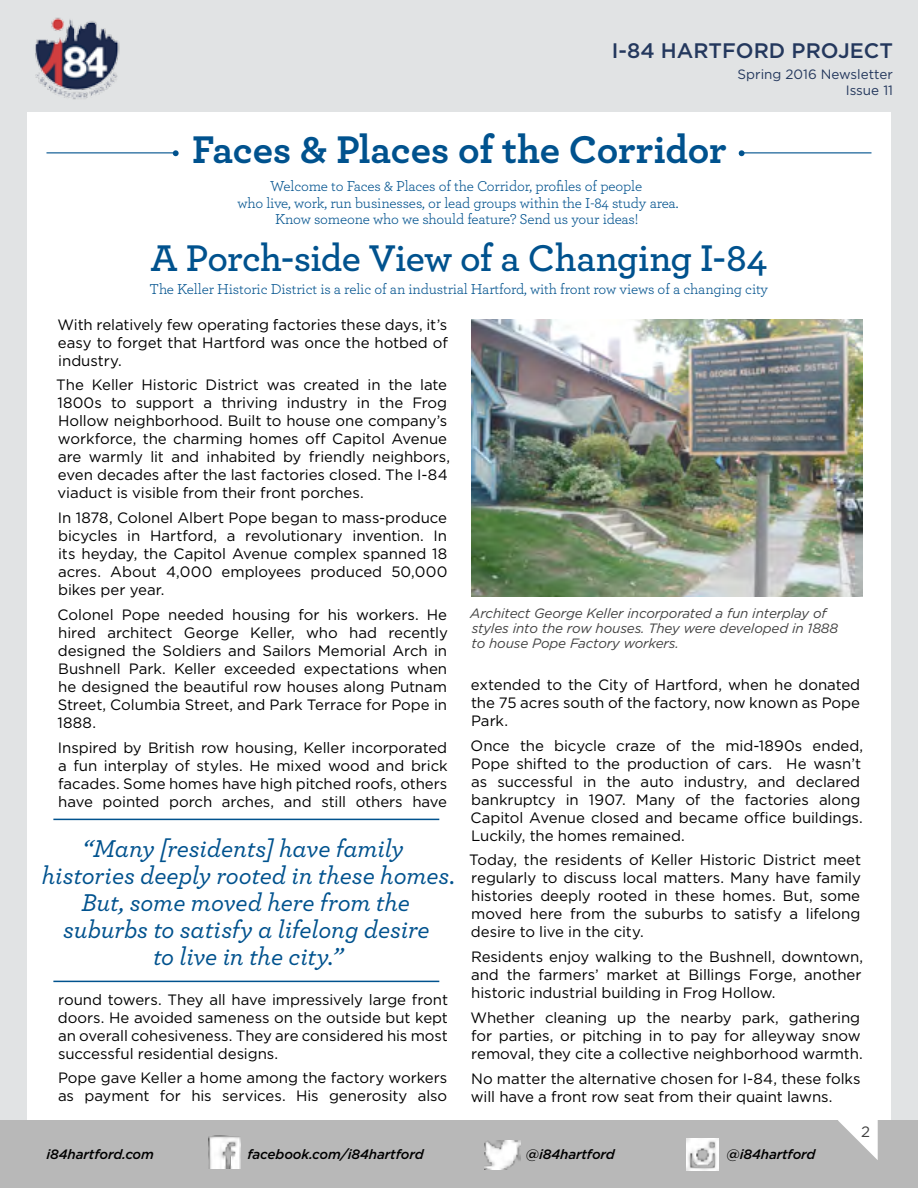
<style>
.page{position:relative;width:918px;height:1188px;background:#e1e3e4}
.page>*{position:absolute;margin:0;border:0;box-sizing:border-box;transform-origin:0 0}
.Faces___Places_Heade{font:700 40.5px "Archer";letter-spacing:-.01em;color:#00528e}
.Header_2a{font:600 39px "Archer";letter-spacing:-.02em;color:#00528e}
.t1{font:italic 500 25.5px/27px "Archer";letter-spacing:-.005em;color:#00528e;text-align:center}
.t2{font:500 21px "Gotham";color:#24385d}
.Body{font:15px/18px "Gotham";letter-spacing:-.005em;color:#000;text-align:justify}
.Faces___Places_Sub-h{font:15px/16.5px "Archer";letter-spacing:-.01em;color:#00528e;text-align:center}
.t3{font:15px "Gotham";color:#414141}
.Caption_-_grey{font:italic 13.5px/15px "Gotham";letter-spacing:-.01em;color:#414141}
.t4{font:italic 500 13.5px "Gotham";letter-spacing:-.01em;color:#000}
.t5{font:13.5px/16.2px "Gotham";color:#24385d;text-align:right}
</style>
<div class="page">
<div style="left:27px;top:112px;width:864px;height:1008px;background:#fff"></div>
<div style="left:0;top:1120px;width:918px;height:68px;background:#b8b8b8"></div>
<svg style="left:838px;top:1120px;width:40px;height:40px"></svg>
<hr style="left:46px;top:152px;width:131px;height:1px;background:#00528e">
<hr style="left:741px;top:152px;width:131px;height:1px;background:#00528e">
<svg style="left:173px;top:150px;width:6px;height:6px"></svg>
<svg style="left:739px;top:150px;width:6px;height:6px"></svg>
<img style="left:35px;top:17px;width:85px;height:83px">
<hr style="left:53px;top:819px;width:386px;height:1px;background:#00528e">
<hr style="left:53px;top:981px;width:386px;height:1px;background:#00528e">
<img style="left:472px;top:319px;width:390px;height:277px">
<img style="left:208px;top:1136px;width:33px;height:32px">
<img style="left:485px;top:1141px;width:35px;height:28px">
<img style="left:687px;top:1139px;width:32px;height:32px">
<h3 class="t2" style="left:612px;top:37px;width:283px">I-84 HARTFORD PROJECT</h3>
<p class="t5" style="left:738px;top:66px;width:157px">Spring 2016 Newsletter<br>Issue 11</p>
<p class="Faces___Places_Heade" style="left:192px;top:117px;width:536px">Faces &amp; Places of the Corridor</p>
<p class="Faces___Places_Sub-h" style="left:237px;top:177px;width:443px">Welcome to Faces &amp; Places of the Corridor, profiles of people<br>who live, work, run businesses, or lead groups within the I-84 study area.<br>Know someone who we should feature? Send us your ideas!</p>
<h2 class="Header_2a" style="left:151px;top:229px;width:618px">A Porch-side View of a Changing I-84</h2>
<p class="Faces___Places_Sub-h" style="left:150px;top:280px;width:620px">The Keller Historic District is a relic of an industrial Hartford, with front row views of a changing city</p>
<p class="Body" style="left:57px;top:315px;width:392px">With relatively few operating factories these days, it’s easy to forget that Hartford was once the hotbed of industry.</p>
<p class="Body" style="left:56px;top:376px;width:396px;text-align:left">The Keller Historic District was created in the late 1800s to support a thriving industry in the Frog Hollow neighborhood. Built to house one company’s workforce, the charming homes off Capitol Avenue are warmly lit and inhabited by friendly neighbors, even decades after the last factories closed. The I-84 viaduct is visible from their front porches.</p>
<p class="Body" style="left:58px;top:508px;width:391px">In 1878, Colonel Albert Pope began to mass-produce bicycles in Hartford, a revolutionary invention. In its heyday, the Capitol Avenue complex spanned 18 acres. About 4,000 employees produced 50,000 bikes per year.</p>
<p class="Body" style="left:57px;top:605px;width:392px">Colonel Pope needed housing for his workers. He hired architect George Keller, who had recently designed the Soldiers and Sailors Memorial Arch in Bushnell Park. Keller exceeded expectations when he designed the beautiful row houses along Putnam Street, Columbia Street, and Park Terrace for Pope in 1888.</p>
<p class="Body" style="left:58px;top:738px;width:391px">Inspired by British row housing, Keller incorporated a fun interplay of styles. He mixed wood and brick facades. Some homes have high pitched roofs, others have pointed porch arches, and still others have</p>
<h3 class="t1" style="left:42px;top:834px;width:415px">“Many [residents] have family histories deeply rooted in these homes.<br>But, some moved here from the suburbs to satisfy a lifelong desire<br>to live in the city.”</h3>
<p class="Body" style="left:58px;top:990px;width:392px">round towers. They all have impressively large front doors. He avoided sameness on the outside but kept an overall cohesiveness. They are considered his most successful residential designs.</p>
<p class="Body" style="left:58px;top:1069px;width:391px">Pope gave Keller a home among the factory workers as payment for his services. His generosity also</p>
<p class="Caption_-_grey" style="left:470px;top:606px;width:370px">Architect George Keller incorporated a fun interplay of styles into the row houses. They were developed in 1888 to house Pope Factory workers.</p>
<p class="Body" style="left:471px;top:675px;width:391px">extended to the City of Hartford, when he donated the 75 acres south of the factory, now known as Pope Park.</p>
<p class="Body" style="left:471px;top:736px;width:394px;text-align:left">Once the bicycle craze of the mid-1890s ended, Pope shifted to the production of cars. He wasn’t as successful in the auto industry, and declared bankruptcy in 1907. Many of the factories along Capitol Avenue closed and became office buildings.<br>Luckily, the homes remained.</p>
<p class="Body" style="left:469px;top:851px;width:393px">Today, the residents of Keller Historic District meet regularly to discuss local matters. Many have family histories deeply rooted in these homes. But, some moved here from the suburbs to satisfy a lifelong desire to live in the city.</p>
<p class="Body" style="left:471px;top:948px;width:394px">Residents enjoy walking to the Bushnell, downtown, and the farmers’ market at Billings Forge, another historic industrial building in Frog Hollow.</p>
<p class="Body" style="left:470px;top:1008px;width:394px;text-align:left">Whether cleaning up the nearby park, gathering for parties, or pitching in to pay for alleyway snow removal, they cite a collective neighborhood warmth.</p>
<p class="Body" style="left:471px;top:1069px;width:391px">No matter the alternative chosen for I-84, these folks will have a front row seat from their quaint lawns.</p>
<p class="t3" style="left:861px;top:1122px;width:10px">2</p>
<p class="t4" style="left:46px;top:1145px;width:109px">i84hartford.com</p>
<p class="t4" style="left:248px;top:1145px;width:178px">facebook.com/i84hartford</p>
<p class="t4" style="left:526px;top:1145px;width:91px">@i84hartford</p>
<p class="t4" style="left:727px;top:1145px;width:91px">@i84hartford</p>
</div>
